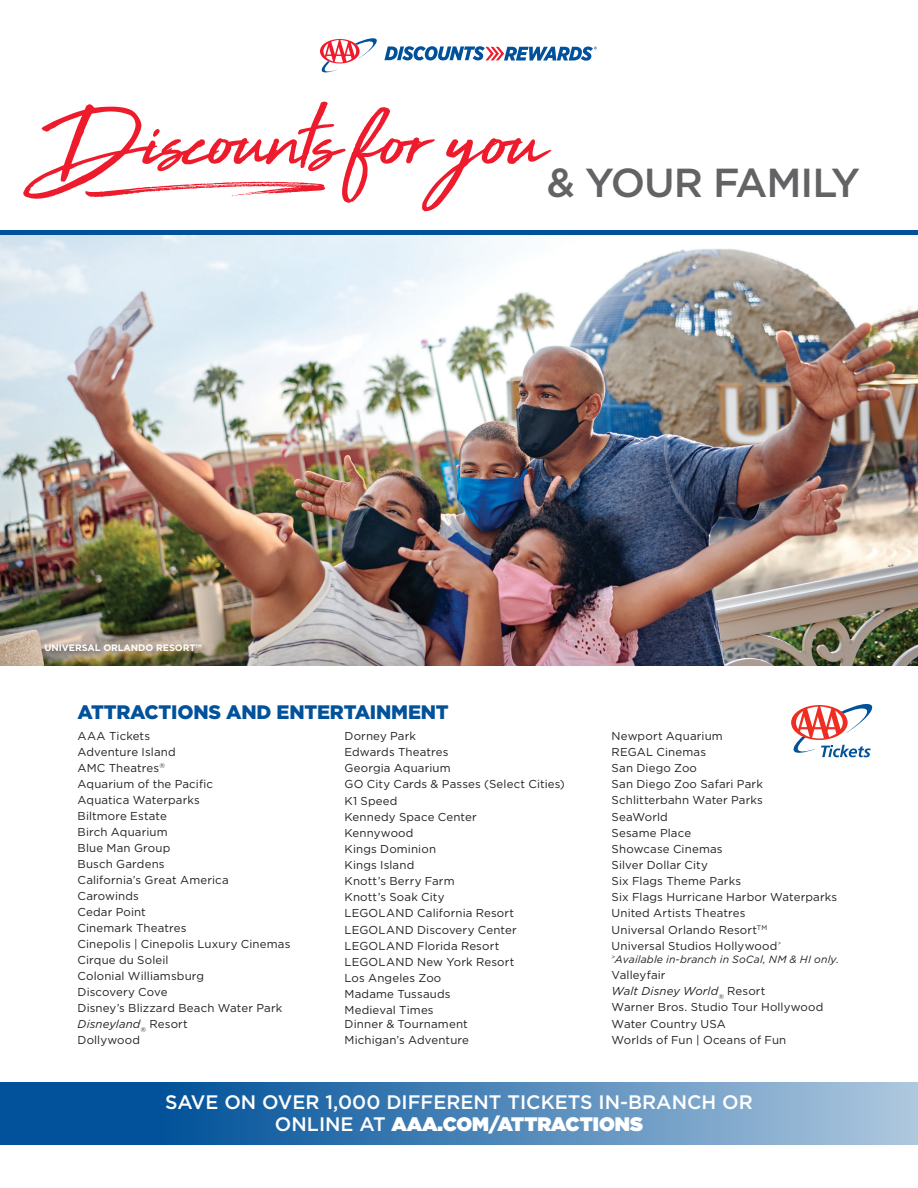
<style>
.page{position:relative;width:918px;height:1188px;background:#fff}
.page>*{position:absolute;margin:0;border:0;box-sizing:border-box;transform-origin:0 0}
.t1{font:101.55px "High Tide";letter-spacing:-.04em;color:#ee1b2c}
.t2{font:500 40.5px "Gotham";letter-spacing:-.025em;color:#636366}
.t3{font:500 19.5px/22.2px "Gotham";color:#fff;text-align:center}
.t4{font:900 19.5px "Gotham";letter-spacing:-.01em;color:#01529b}
.t5{font:11.55px/16.2px "Gotham";letter-spacing:.015em;color:#231f20}
.t6{font:italic 10.5px "Gotham";letter-spacing:.01em;color:#231f20}
.t7{font:700 9.3px "Gotham";letter-spacing:-.01em;color:#fff}
.s1{font-style:italic}
.s2{font-weight:900}
</style>
<div class="page">
<img style="left:0;top:234px;width:918px;height:431px">
<svg style="left:320px;top:38px;width:57px;height:34px"></svg>
<svg style="left:384px;top:46px;width:213px;height:15px"></svg>
<svg style="left:791px;top:703px;width:82px;height:54px"></svg>
<hr style="left:0;top:230px;width:918px;height:4px;background:#01529a">
<svg style="left:85px;top:182px;width:240px;height:15px"></svg>
<div style="left:0;top:1082px;width:918px;height:63px;background:linear-gradient(to right,#004190,#a9c4dc)"></div>
<div style="left:44px;top:642px;width:166px;height:17px;background:#231f20;opacity:.45"></div>
<h1 class="t1" style="left:47px;top:69px;width:498px">Discounts for you</h1>
<h2 class="t2" style="left:547px;top:159px;width:315px">&amp; YOUR FAMILY</h2>
<p class="t7" style="left:45px;top:642px;width:159px">UNIVERSAL ORLANDO RESORT™</p>
<h3 class="t4" style="left:78px;top:701px;width:373px">ATTRACTIONS AND ENTERTAINMENT</h3>
<p class="t5" style="left:78px;top:728px;width:214px">AAA Tickets<br>Adventure Island<br>AMC Theatres<sup>®<br></sup>Aquarium of the Pacific<br>Aquatica Waterparks<br>Biltmore Estate<br>Birch Aquarium<br>Blue Man Group<br>Busch Gardens<br>California’s Great America<br>Carowinds<br>Cedar Point<br>Cinemark Theatres<br>Cinepolis | Cinepolis Luxury Cinemas<br>Cirque du Soleil<br>Colonial Williamsburg<br>Discovery Cove<br>Disney’s Blizzard Beach Water Park<br><span class="s1">Disneyland</span><sub>®</sub> Resort<br>Dollywood</p>
<p class="t5" style="left:345px;top:728px;width:222px">Dorney Park<br>Edwards Theatres<br>Georgia Aquarium<br>GO City Cards &amp; Passes (Select Cities)<br>K1 Speed<br>Kennedy Space Center<br>Kennywood<br>Kings Dominion<br>Kings Island<br>Knott’s Berry Farm<br>Knott’s Soak City<br>LEGOLAND California Resort<br>LEGOLAND Discovery Center<br>LEGOLAND Florida Resort<br>LEGOLAND New York Resort<br>Los Angeles Zoo<br>Madame Tussauds<br>Medieval Times</p>
<p class="t5" style="left:345px;top:1015px;width:126px">Dinner &amp; Tournament<br>Michigan’s Adventure</p>
<p class="t5" style="left:612px;top:728px;width:227px">Newport Aquarium<br>REGAL Cinemas<br>San Diego Zoo<br>San Diego Zoo Safari Park<br>Schlitterbahn Water Parks<br>SeaWorld<br>Sesame Place<br>Showcase Cinemas<br>Silver Dollar City<br>Six Flags Theme Parks<br>Six Flags Hurricane Harbor Waterparks<br>United Artists Theatres<br>Universal Orlando Resort<sup>TM<br></sup>Universal Studios Hollywood<sup>&gt;</sup></p>
<p class="t6" style="left:612px;top:954px;width:229px"><sup>&gt;</sup>Available in-branch in SoCal, NM &amp; HI only.</p>
<p class="t5" style="left:612px;top:967px;width:213px">Valleyfair<br><span class="s1">Walt Disney World</span><sub>®</sub> Resort<br>Warner Bros. Studio Tour Hollywood<br>Water Country USA<br>Worlds of Fun | Oceans of Fun</p>
<h3 class="t3" style="left:165px;top:1091px;width:589px">SAVE ON OVER 1,000 DIFFERENT TICKETS IN-BRANCH OR<br>ONLINE AT <span class="s2">AAA.COM/ATTRACTIONS</span></h3>
</div>
